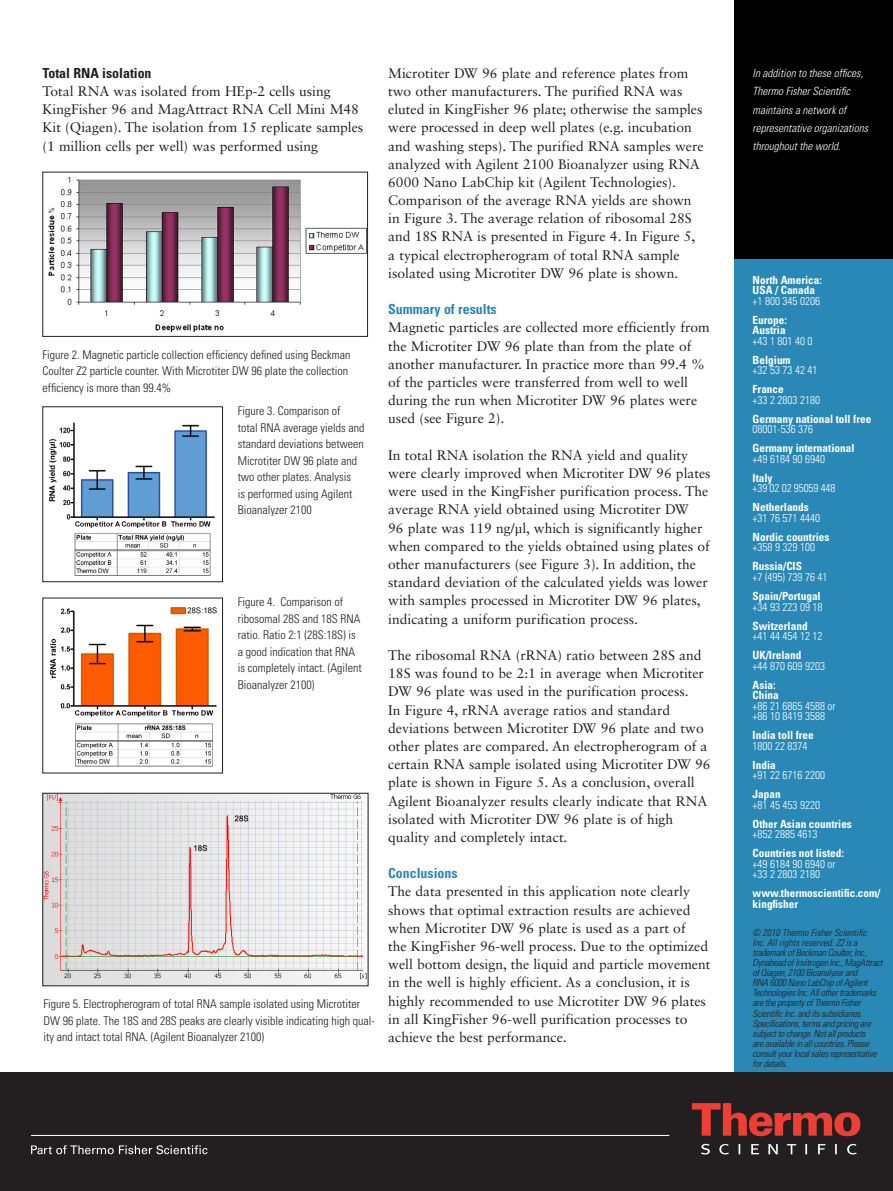
<style>
.page{position:relative;width:893px;height:1191px;background:#fff}
.page>*{position:absolute;margin:0;border:0;box-sizing:border-box;transform-origin:0 0}
.body_Text{font:13.8px/18.1px "Sabon LT Std";color:#231f20}
.Subheadline{font:700 condensed 13.8px "Univers LT Std";color:#2988b5}
.Subheadline-2{font:700 condensed 13.8px "Univers LT Std";color:#231f20}
.captions{font:300 condensed 12px/16.5px "Univers LT Std";color:#231f20}
.Country{font:700 condensed 11.25px/10.5px "Univers LT Std";color:#fff}
.Tel{font:300 condensed 11.25px/10.5px "Univers LT Std";color:#fff}
.t1{font:italic 300 condensed 11.25px "Univers LT Std";color:#fff}
.t2{font:italic 300 condensed 9.75px/10.2px "Univers LT Std";letter-spacing:-.03em;color:#231f20}
.t3{font:italic 300 condensed 9.75px "Univers LT Std";color:#231f20}
</style>
<div class="page">
<div style="left:734px;top:259px;width:159px;height:831px;background:#2988b5"></div>
<div style="left:734px;top:0;width:159px;height:259px;background:#000"></div>
<div style="left:0;top:1072px;width:893px;height:119px;background:#231f20"></div>
<svg style="left:31px;top:1145px;width:176px;height:9px"></svg>
<svg style="left:692px;top:1103px;width:168px;height:33px"></svg>
<svg style="left:701px;top:1143px;width:156px;height:11px"></svg>
<hr style="left:31px;top:1135px;width:638px;height:1px;background:#fff">
<img style="left:45px;top:795px;width:321px;height:189px">
<div style="left:43px;top:793px;width:325px;height:193px;border:1px solid #231f20"></div>
<img style="left:48px;top:176px;width:318px;height:157px">
<div style="left:43px;top:172px;width:325px;height:165px;border:1px solid #231f20"></div>
<img style="left:49px;top:422px;width:166px;height:154px">
<div style="left:43px;top:406px;width:180px;height:176px;border:1px solid #231f20"></div>
<img style="left:50px;top:608px;width:167px;height:159px">
<img style="left:169px;top:607px;width:48px;height:9px">
<p class="Subheadline-2" style="left:43px;top:64px;width:111px">Total RNA isolation</p>
<p class="body_Text" style="left:43px;top:82px;width:322px">Total RNA was isolated from HEp-2 cells using KingFisher 96 and MagAttract RNA Cell Mini M48<br>Kit (Qiagen). The isolation from 15 replicate samples (1 million cells per well) was performed using</p>
<p class="captions" style="left:43px;top:346px;width:309px">Figure 2. Magnetic particle collection efficiency defined using Beckman<br>Coulter Z2 particle counter. With Microtiter DW 96 plate the collection efficiency is more than 99.4%</p>
<p class="captions" style="left:238px;top:403px;width:128px">Figure 3. Comparison of<br>total RNA average yields and standard deviations between<br>Microtiter DW 96 plate and two other plates. Analysis<br>is performed using Agilent<br>Bioanalyzer 2100</p>
<p class="captions" style="left:238px;top:594px;width:125px">Figure 4. Comparison of ribosomal 28S and 18S RNA ratio. Ratio 2:1 (28S:18S) is a good indication that RNA is completely intact. (Agilent<br>Bioanalyzer 2100)</p>
<p class="captions" style="left:44px;top:995px;width:333px">Figure 5. Electropherogram of total RNA sample isolated using Microtiter<br>DW 96 plate. The 18S and 28S peaks are clearly visible indicating high qual&shy;ity and intact total RNA. (Agilent Bioanalyzer 2100)</p>
<p class="body_Text" style="left:388px;top:64px;width:317px">Microtiter DW 96 plate and reference plates from two other manufacturers. The purified RNA was eluted in KingFisher 96 plate; otherwise the samples were processed in deep well plates (e.g. incubation and washing steps). The purified RNA samples were analyzed with Agilent 2100 Bioanalyzer using RNA 6000 Nano LabChip kit (Agilent Technologies).<br>Comparison of the average RNA yields are shown in Figure 3. The average relation of ribosomal 28S and 18S RNA is presented in Figure 4. In Figure 5, a typical electropherogram of total RNA sample isolated using Microtiter DW 96 plate is shown.</p>
<p class="Subheadline" style="left:388px;top:301px;width:110px">Summary of results</p>
<p class="body_Text" style="left:388px;top:318px;width:323px">Magnetic particles are collected more efficiently from the Microtiter DW 96 plate than from the plate of another manufacturer. In practice more than 99.4 % of the particles were transferred from well to well during the run when Microtiter DW 96 plates were used (see Figure 2).</p>
<p class="body_Text" style="left:388px;top:446px;width:324px">In total RNA isolation the RNA yield and quality were clearly improved when Microtiter DW 96 plates were used in the KingFisher purification process. The average RNA yield obtained using Microtiter DW<br>96 plate was 119 ng/µl, which is significantly higher when compared to the yields obtained using plates of other manufacturers (see Figure 3). In addition, the standard deviation of the calculated yields was lower with samples processed in Microtiter DW 96 plates, indicating a uniform purification process.</p>
<p class="body_Text" style="left:388px;top:646px;width:324px">The ribosomal RNA (rRNA) ratio between 28S and 18S was found to be 2:1 in average when Microtiter DW 96 plate was used in the purification process.<br>In Figure 4, rRNA average ratios and standard deviations between Microtiter DW 96 plate and two other plates are compared. An electropherogram of a certain RNA sample isolated using Microtiter DW 96 plate is shown in Figure 5. As a conclusion, overall Agilent Bioanalyzer results clearly indicate that RNA isolated with Microtiter DW 96 plate is of high quality and completely intact.</p>
<p class="Subheadline" style="left:388px;top:865px;width:71px">Conclusions</p>
<p class="body_Text" style="left:388px;top:882px;width:324px">The data presented in this application note clearly shows that optimal extraction results are achieved when Microtiter DW 96 plate is used as a part of<br>the KingFisher 96-well process. Due to the optimized well bottom design, the liquid and particle movement in the well is highly efficient. As a conclusion, it is highly recommended to use Microtiter DW 96 plates in all KingFisher 96-well purification processes to achieve the best performance.</p>
<p class="t1" style="left:753px;top:66px;width:112px">In addition to these offices,</p>
<p class="t1" style="left:753px;top:85px;width:99px">Thermo Fisher Scientific</p>
<p class="t1" style="left:753px;top:103px;width:95px">maintains a network of</p>
<p class="t1" style="left:753px;top:121px;width:117px">representative organizations</p>
<p class="t1" style="left:753px;top:139px;width:90px">throughout the world.</p>
<p class="Country" style="left:753px;top:274px;width:71px">North America:</p>
<p class="Country" style="left:753px;top:285px;width:64px">USA / Canada</p>
<p class="Tel" style="left:753px;top:296px;width:69px">+1 800 345 0206</p>
<p class="Country" style="left:753px;top:314px;width:36px">Europe:</p>
<p class="Country" style="left:753px;top:325px;width:35px">Austria</p>
<p class="Tel" style="left:753px;top:336px;width:61px">+43 1 801 40 0</p>
<p class="Country" style="left:753px;top:354px;width:40px">Belgium</p>
<p class="Tel" style="left:753px;top:365px;width:66px">+32 53 73 42 41</p>
<p class="Country" style="left:753px;top:384px;width:33px">France</p>
<p class="Tel" style="left:753px;top:395px;width:69px">+33 2 2803 2180</p>
<p class="Country" style="left:753px;top:413px;width:120px">Germany national toll free</p>
<p class="Tel" style="left:753px;top:424px;width:62px">08001-536 376</p>
<p class="Country" style="left:753px;top:443px;width:103px">Germany international</p>
<p class="Tel" style="left:753px;top:454px;width:74px">+49 6184 90 6940</p>
<p class="Country" style="left:753px;top:472px;width:22px">Italy</p>
<p class="Tel" style="left:753px;top:483px;width:84px">+39 02 02 95059 448</p>
<p class="Country" style="left:753px;top:502px;width:58px">Netherlands</p>
<p class="Tel" style="left:753px;top:513px;width:69px">+31 76 571 4440</p>
<p class="Country" style="left:753px;top:531px;width:78px">Nordic countries</p>
<p class="Tel" style="left:753px;top:542px;width:64px">+358 9 329 100</p>
<p class="Country" style="left:753px;top:561px;width:51px">Russia/CIS</p>
<p class="Tel" style="left:753px;top:572px;width:76px">+7 (495) 739 76 41</p>
<p class="Country" style="left:753px;top:590px;width:70px">Spain/Portugal</p>
<p class="Tel" style="left:753px;top:601px;width:71px">+34 93 223 09 18</p>
<p class="Country" style="left:753px;top:620px;width:57px">Switzerland</p>
<p class="Tel" style="left:753px;top:631px;width:71px">+41 44 454 12 12</p>
<p class="Country" style="left:753px;top:649px;width:50px">UK/Ireland</p>
<p class="Tel" style="left:753px;top:660px;width:74px">+44 870 609 9203</p>
<p class="Country" style="left:753px;top:679px;width:25px">Asia:</p>
<p class="Country" style="left:753px;top:689px;width:28px">China</p>
<p class="Tel" style="left:753px;top:700px;width:85px">+86 21 6865 4588 or +86 10 8419 3588</p>
<p class="Country" style="left:753px;top:729px;width:63px">India toll free</p>
<p class="Tel" style="left:753px;top:740px;width:56px">1800 22 8374</p>
<p class="Country" style="left:753px;top:759px;width:25px">India</p>
<p class="Tel" style="left:753px;top:770px;width:74px">+91 22 6716 2200</p>
<p class="Country" style="left:753px;top:789px;width:30px">Japan</p>
<p class="Tel" style="left:753px;top:799px;width:69px">+81 45 453 9220</p>
<p class="Country" style="left:753px;top:818px;width:101px">Other Asian countries</p>
<p class="Tel" style="left:753px;top:829px;width:66px">+852 2885 4613</p>
<p class="Country" style="left:753px;top:848px;width:93px">Countries not listed:</p>
<p class="Tel" style="left:753px;top:858px;width:85px">+49 6184 90 6940 or +33 2 2803 2180</p>
<p class="Country" style="left:753px;top:888px;width:129px">www.thermoscientific.com/ kingfisher</p>
<p class="t3" style="left:753px;top:926px;width:115px">© 2010 Thermo Fisher Scientific</p>
<p class="t2" style="left:753px;top:937px;width:131px">Inc. All rights reserved. Z2 is a trademark of Beckman Coulter, Inc., Dynabead of Invitrogen Inc., MagAttract of Qiagen, 2100 Bioanalyzer and<br>RNA 6000 Nano LabChip of Agilent Technologies Inc. All other trademarks are the property of Thermo Fisher Scientific Inc. and its subsidiaries.<br>Specifications, terms and pricing are subject to change. Not all products<br>are available in all countries. Please consult your local sales representative for details.</p>
</div>
